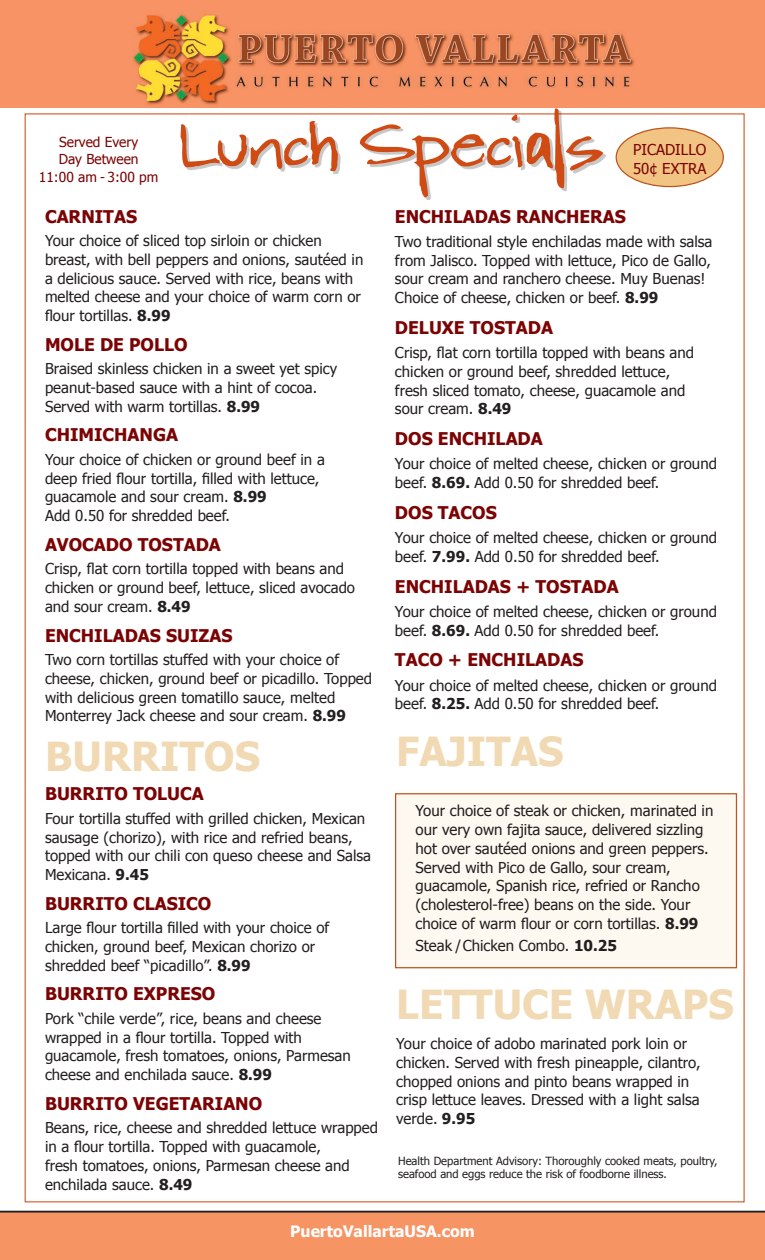
<style>
.page{position:relative;width:765px;height:1260px;background:#fff}
.page>*{position:absolute;margin:0;border:0;box-sizing:border-box;transform-origin:0 0}
.t1{font:67.5px "Wordy Diva Beta";color:#d04a14}
.t2{font:700 40px "Tahoma";color:#f1dab3}
.t3{font:700 17.5px "Tahoma";color:#7c0304}
.t4{font:700 15.75px "Tahoma";color:#fff}
.t5{font:15px/18.8px "Tahoma";color:#231f20}
.t6{font:15px/18.8px "Tahoma";color:#7c0304}
.t7{font:13.75px/17.5px "Tahoma";color:#7c0304;text-align:center}
.t8{font:11.25px/13.5px "Tahoma";color:#231f20}
.s1{font-weight:700}
</style>
<div class="page">
<img style="left:0;top:0;width:765px;height:108px">
<div style="left:0;top:1213px;width:765px;height:47px;background:#f79464"></div>
<hr style="left:0;top:1211px;width:765px;height:2px;background:#231f20">
<div style="left:183px;top:111px;width:423px;height:89px;background:#231f20;opacity:.25"></div>
<div style="left:395px;top:793px;width:342px;height:175px;background:#fdf9f0;border:1px solid #bb541e"></div>
<div style="left:616px;top:128px;width:107px;height:59px;background:#f1c484;border-radius:50%"></div>
<div style="left:616px;top:127px;width:108px;height:60px;border:1px solid #bb541e;border-radius:50%"></div>
<p class="t7" style="left:39px;top:132px;width:121px">Served Every<br>Day Between<br>11:00 am - 3:00 pm</p>
<p class="t1" style="left:179px;top:104px;width:425px">Lunch Specials</p>
<p class="t6" style="left:633px;top:140px;width:75px">PICADILLO<br>50¢ EXTRA</p>
<p class="t3" style="left:45px;top:204px;width:94px">CARNITAS</p>
<p class="t5" style="left:45px;top:230px;width:320px">Your choice of sliced top sirloin or chicken breast, with bell peppers and onions, sautéed in a delicious sauce. Served with rice, beans with melted cheese and your choice of warm corn or flour tortillas. <span class="s1">8.99</span></p>
<p class="t3" style="left:45px;top:332px;width:144px">MOLE DE POLLO</p>
<p class="t5" style="left:45px;top:359px;width:294px">Braised skinless chicken in a sweet yet spicy peanut-based sauce with a hint of cocoa.<br>Served with warm tortillas. <span class="s1">8.99</span></p>
<p class="t3" style="left:45px;top:423px;width:135px">CHIMICHANGA</p>
<p class="t5" style="left:45px;top:449px;width:281px">Your choice of chicken or ground beef in a deep fried flour tortilla, filled with lettuce, guacamole and sour cream. <span class="s1">8.99<br></span>Add 0.50 for shredded beef.</p>
<p class="t3" style="left:45px;top:532px;width:177px">AVOCADO TOSTADA</p>
<p class="t5" style="left:45px;top:559px;width:312px">Crisp, flat corn tortilla topped with beans and chicken or ground beef, lettuce, sliced avocado and sour cream. <span class="s1">8.49</span></p>
<p class="t3" style="left:45px;top:623px;width:189px">ENCHILADAS SUIZAS</p>
<p class="t5" style="left:45px;top:650px;width:329px">Two corn tortillas stuffed with your choice of cheese, chicken, ground beef or picadillo. Topped with delicious green tomatillo sauce, melted Monterrey Jack cheese and sour cream. <span class="s1">8.99</span></p>
<p class="t2" style="left:45px;top:729px;width:216px">BURRITOS</p>
<p class="t3" style="left:45px;top:782px;width:160px">BURRITO TOLUCA</p>
<p class="t5" style="left:45px;top:808px;width:328px">Four tortilla stuffed with grilled chicken, Mexican sausage (chorizo), with rice and refried beans, topped with our chili con queso cheese and Salsa Mexicana. <span class="s1">9.45</span></p>
<p class="t3" style="left:45px;top:891px;width:168px">BURRITO CLASICO</p>
<p class="t5" style="left:45px;top:918px;width:286px">Large flour tortilla filled with your choice of chicken, ground beef, Mexican chorizo or shredded beef “picadillo”. <span class="s1">8.99</span></p>
<p class="t3" style="left:45px;top:982px;width:172px">BURRITO EXPRESO</p>
<p class="t5" style="left:45px;top:1008px;width:307px">Pork “chile verde”, rice, beans and cheese wrapped in a flour tortilla. Topped with guacamole, fresh tomatoes, onions, Parmesan cheese and enchilada sauce. <span class="s1">8.99</span></p>
<p class="t3" style="left:45px;top:1091px;width:219px">BURRITO VEGETARIANO</p>
<p class="t5" style="left:45px;top:1118px;width:335px">Beans, rice, cheese and shredded lettuce wrapped in a flour tortilla. Topped with guacamole,<br>fresh tomatoes, onions, Parmesan cheese and enchilada sauce. <span class="s1">8.49</span></p>
<p class="t3" style="left:395px;top:204px;width:232px">ENCHILADAS RANCHERAS</p>
<p class="t5" style="left:395px;top:231px;width:319px">Two traditional style enchiladas made with salsa from Jalisco. Topped with lettuce, Pico de Gallo, sour cream and ranchero cheese. Muy Buenas!<br>Choice of cheese, chicken or beef. <span class="s1">8.99</span></p>
<p class="t3" style="left:395px;top:315px;width:160px">DELUXE TOSTADA</p>
<p class="t5" style="left:395px;top:343px;width:301px">Crisp, flat corn tortilla topped with beans and chicken or ground beef, shredded lettuce, fresh sliced tomato, cheese, guacamole and sour cream. <span class="s1">8.49</span></p>
<p class="t3" style="left:395px;top:426px;width:149px">DOS ENCHILADA</p>
<p class="t5" style="left:395px;top:454px;width:324px">Your choice of melted cheese, chicken or ground beef. <span class="s1">8.69.</span> Add 0.50 for shredded beef.</p>
<p class="t3" style="left:395px;top:500px;width:103px">DOS TACOS</p>
<p class="t5" style="left:395px;top:528px;width:324px">Your choice of melted cheese, chicken or ground beef. <span class="s1">7.99.</span> Add 0.50 for shredded beef.</p>
<p class="t3" style="left:395px;top:574px;width:225px">ENCHILADAS + TOSTADA</p>
<p class="t5" style="left:395px;top:601px;width:324px">Your choice of melted cheese, chicken or ground beef. <span class="s1">8.69.</span> Add 0.50 for shredded beef.</p>
<p class="t3" style="left:395px;top:648px;width:190px">TACO + ENCHILADAS</p>
<p class="t5" style="left:395px;top:675px;width:324px">Your choice of melted cheese, chicken or ground beef. <span class="s1">8.25.</span> Add 0.50 for shredded beef.</p>
<p class="t2" style="left:396px;top:724px;width:169px">FAJITAS</p>
<p class="t5" style="left:416px;top:801px;width:299px">Your choice of steak or chicken, marinated in our very own fajita sauce, delivered sizzling hot over sautéed onions and green peppers.<br>Served with Pico de Gallo, sour cream, guacamole, Spanish rice, refried or Rancho (cholesterol-free) beans on the side. Your choice of warm flour or corn tortillas. <span class="s1">8.99</span></p>
<p class="t5" style="left:416px;top:936px;width:203px">Steak / Chicken Combo. <span class="s1">10.25</span></p>
<p class="t2" style="left:396px;top:976px;width:339px">LETTUCE WRAPS</p>
<p class="t5" style="left:396px;top:1034px;width:306px">Your choice of adobo marinated pork loin or chicken. Served with fresh pineapple, cilantro, chopped onions and pinto beans wrapped in crisp lettuce leaves. Dressed with a light salsa verde. <span class="s1">9.95</span></p>
<p class="t8" style="left:398px;top:1154px;width:321px">Health Department Advisory: Thoroughly cooked meats, poultry, seafood and eggs reduce the risk of foodborne illness.</p>
<p class="t4" style="left:290px;top:1220px;width:186px">PuertoVallartaUSA.com</p>
</div>
